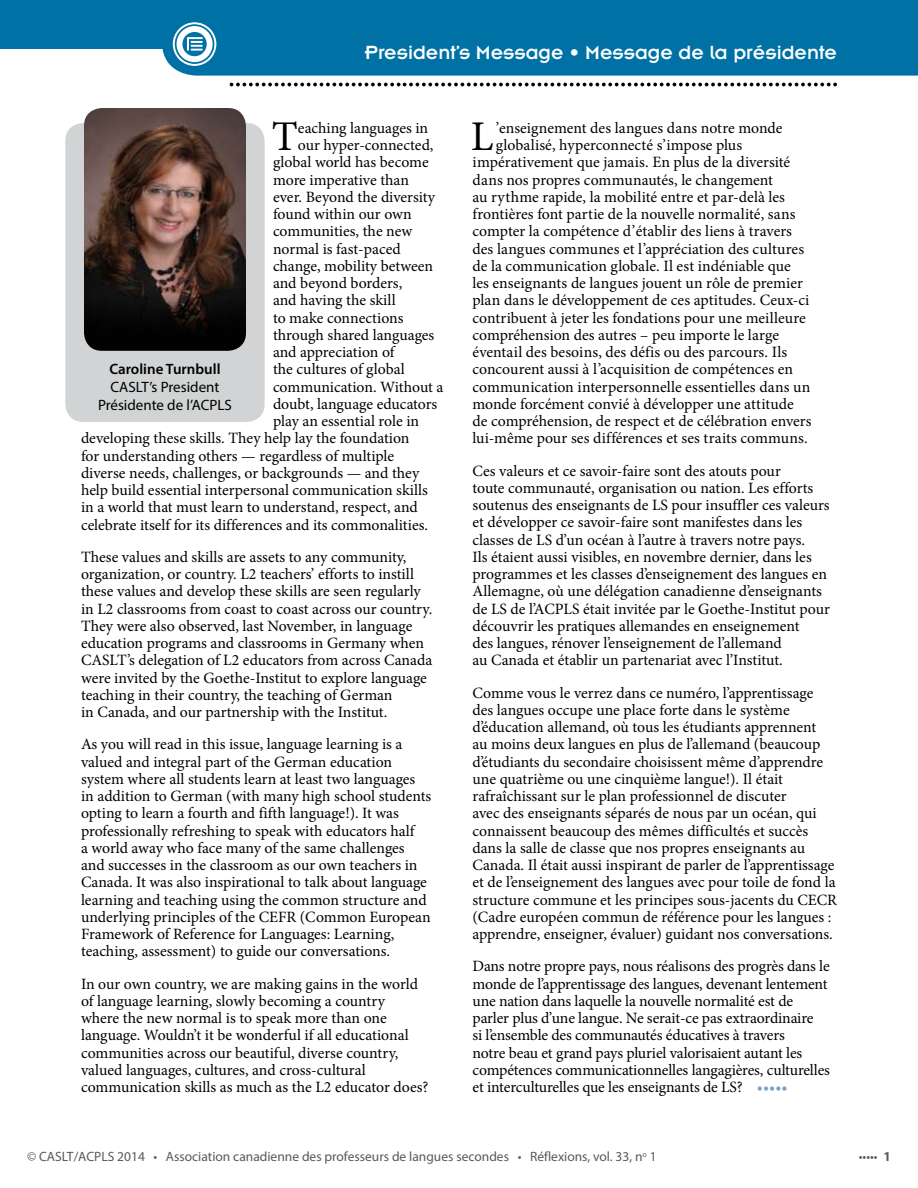
<style>
.page{position:relative;width:918px;height:1188px;background:#fff}
.page>*{position:absolute;margin:0;border:0;box-sizing:border-box;transform-origin:0 0}
.t1{font:42.3px "Minion Pro";color:#000}
.t2{font:21px "Insignia A";color:#fff}
.t3{font:15.75px/17.2px "Minion Pro";color:#000}
.t4{font:15px/18px "Myriad Pro";color:#000;text-align:center}
.t5{font:600 15px "Myriad Pro";color:#000}
.t6{font:13.5px "Myriad Pro";color:#58595b}
.s1{color:#79a0c7}
.s2{font-weight:700}
</style>
<div class="page">
<svg style="left:230px;top:83px;width:607px;height:3px"></svg>
<div style="left:162px;top:0;width:756px;height:76px;background:#0071a5"></div>
<div style="left:0;top:0;width:721px;height:49px;background:#0071a5"></div>
<svg style="left:173px;top:22px;width:43px;height:44px"></svg>
<div style="left:65px;top:123px;width:200px;height:299px;background:#d1d3d4;border-radius:18px"></div>
<img style="left:84px;top:108px;width:162px;height:243px">
<h2 class="t2" style="left:365px;top:42px;width:474px">President’s Message • Message de la présidente</h2>
<h1 class="t1" style="left:272px;top:108px;width:28px">T</h1>
<p class="t3" style="left:298px;top:119px;width:132px">eaching languages in</p>
<p class="t3" style="left:298px;top:137px;width:137px">our hyper-connected,</p>
<p class="t3" style="left:273px;top:154px;width:157px">global world has become</p>
<p class="t3" style="left:273px;top:171px;width:138px">more imperative than</p>
<p class="t3" style="left:273px;top:188px;width:163px">ever. Beyond the diversity</p>
<p class="t3" style="left:273px;top:206px;width:140px">found within our own</p>
<p class="t3" style="left:273px;top:223px;width:141px">communities, the new</p>
<p class="t3" style="left:273px;top:240px;width:129px">normal is fast-paced</p>
<p class="t3" style="left:273px;top:257px;width:162px">change, mobility between</p>
<p class="t3" style="left:273px;top:275px;width:131px">and beyond borders,</p>
<p class="t3" style="left:273px;top:292px;width:124px">and having the skill</p>
<p class="t3" style="left:273px;top:309px;width:132px">to make connections</p>
<p class="t3" style="left:273px;top:326px;width:163px">through shared languages</p>
<p class="t3" style="left:273px;top:344px;width:123px">and appreciation of</p>
<p class="t3" style="left:273px;top:361px;width:133px">the cultures of global</p>
<p class="t3" style="left:273px;top:378px;width:172px">communication. Without a</p>
<p class="t3" style="left:273px;top:395px;width:166px">doubt, language educators</p>
<p class="t3" style="left:273px;top:413px;width:148px">play an essential role in</p>
<p class="t3" style="left:81px;top:430px;width:330px">developing these skills. They help lay the foundation</p>
<p class="t3" style="left:81px;top:447px;width:315px">for understanding others — regardless of multiple</p>
<p class="t3" style="left:81px;top:464px;width:340px">diverse needs, challenges, or backgrounds — and they</p>
<p class="t3" style="left:81px;top:482px;width:348px">help build essential interpersonal communication skills</p>
<p class="t3" style="left:81px;top:499px;width:338px">in a world that must learn to understand, respect, and</p>
<p class="t3" style="left:81px;top:516px;width:349px">celebrate itself for its differences and its commonalities.</p>
<p class="t3" style="left:81px;top:548px;width:353px">These values and skills are assets to any community, organization, or country. L2 teachers’ efforts to instill these values and develop these skills are seen regularly in L2 classrooms from coast to coast across our country.<br>They were also observed, last November, in language education programs and classrooms in Germany when CASLT’s delegation of L2 educators from across Canada were invited by the Goethe-Institut to explore language teaching in their country, the teaching of German<br>in Canada, and our partnership with the Institut.</p>
<p class="t3" style="left:81px;top:736px;width:352px">As you will read in this issue, language learning is a valued and integral part of the German education system where all students learn at least two languages in addition to German (with many high school students opting to learn a fourth and fifth language!). It was professionally refreshing to speak with educators half<br>a world away who face many of the same challenges and successes in the classroom as our own teachers in Canada. It was also inspirational to talk about language learning and teaching using the common structure and underlying principles of the CEFR (Common European Framework of Reference for Languages: Learning, teaching, assessment) to guide our conversations.</p>
<p class="t3" style="left:81px;top:975px;width:349px">In our own country, we are making gains in the world of language learning, slowly becoming a country<br>where the new normal is to speak more than one language. Wouldn’t it be wonderful if all educational communities across our beautiful, diverse country, valued languages, cultures, and cross-cultural communication skills as much as the L2 educator does?</p>
<p class="t5" style="left:109px;top:359px;width:113px">Caroline Turnbull</p>
<p class="t4" style="left:98px;top:378px;width:135px">CASLT’s President<br>Présidente de l’ACPLS</p>
<h1 class="t1" style="left:471px;top:108px;width:24px">L</h1>
<p class="t3" style="left:496px;top:119px;width:288px">’enseignement des langues dans notre monde</p>
<p class="t3" style="left:496px;top:137px;width:248px">globalisé, hyperconnecté s’impose plus</p>
<p class="t3" style="left:472px;top:154px;width:319px">impérativement que jamais. En plus de la diversité</p>
<p class="t3" style="left:472px;top:171px;width:302px">dans nos propres communautés, le changement</p>
<p class="t3" style="left:472px;top:188px;width:314px">au rythme rapide, la mobilité entre et par-delà les</p>
<p class="t3" style="left:472px;top:206px;width:325px">frontières font partie de la nouvelle normalité, sans</p>
<p class="t3" style="left:472px;top:223px;width:321px">compter la compétence d’établir des liens à travers</p>
<p class="t3" style="left:472px;top:240px;width:333px">des langues communes et l’appréciation des cultures</p>
<p class="t3" style="left:472px;top:257px;width:320px">de la communication globale. Il est indéniable que</p>
<p class="t3" style="left:472px;top:275px;width:332px">les enseignants de langues jouent un rôle de premier</p>
<p class="t3" style="left:472px;top:292px;width:339px">plan dans le développement de ces aptitudes. Ceux-ci</p>
<p class="t3" style="left:472px;top:309px;width:335px">contribuent à jeter les fondations pour une meilleure</p>
<p class="t3" style="left:472px;top:326px;width:308px">compréhension des autres – peu importe le large</p>
<p class="t3" style="left:472px;top:344px;width:316px">éventail des besoins, des défis ou des parcours. Ils</p>
<p class="t3" style="left:472px;top:361px;width:322px">concourent aussi à l’acquisition de compétences en</p>
<p class="t3" style="left:472px;top:378px;width:340px">communication interpersonnelle essentielles dans un</p>
<p class="t3" style="left:472px;top:395px;width:323px">monde forcément convié à développer une attitude</p>
<p class="t3" style="left:472px;top:413px;width:341px">de compréhension, de respect et de célébration envers</p>
<p class="t3" style="left:472px;top:430px;width:337px">lui-même pour ses différences et ses traits communs.</p>
<p class="t3" style="left:472px;top:462px;width:359px">Ces valeurs et ce savoir-faire sont des atouts pour<br>toute communauté, organisation ou nation. Les efforts soutenus des enseignants de LS pour insuffler ces valeurs et développer ce savoir-faire sont manifestes dans les classes de LS d’un océan à l’autre à travers notre pays.<br>Ils étaient aussi visibles, en novembre dernier, dans les programmes et les classes d’enseignement des langues en Allemagne, où une délégation canadienne d’enseignants de LS de l’ACPLS était invitée par le Goethe-Institut pour découvrir les pratiques allemandes en enseignement<br>des langues, rénover l’enseignement de l’allemand<br>au Canada et établir un partenariat avec l’Institut.</p>
<p class="t3" style="left:472px;top:684px;width:366px">Comme vous le verrez dans ce numéro, l’apprentissage des langues occupe une place forte dans le système d’éducation allemand, où tous les étudiants apprennent<br>au moins deux langues en plus de l’allemand (beaucoup d’étudiants du secondaire choisissent même d’apprendre une quatrième ou une cinquième langue!). Il était rafraîchissant sur le plan professionnel de discuter<br>avec des enseignants séparés de nous par un océan, qui connaissent beaucoup des mêmes difficultés et succès dans la salle de classe que nos propres enseignants au Canada. Il était aussi inspirant de parler de l’apprentissage et de l’enseignement des langues avec pour toile de fond la structure commune et les principes sous-jacents du CECR (Cadre européen commun de référence pour les langues : apprendre, enseigner, évaluer) guidant nos conversations.</p>
<p class="t3" style="left:472px;top:958px;width:359px">Dans notre propre pays, nous réalisons des progrès dans le monde de l’apprentissage des langues, devenant lentement une nation dans laquelle la nouvelle normalité est de parler plus d’une langue. Ne serait-ce pas extraordinaire<br>si l’ensemble des communautés éducatives à travers<br>notre beau et grand pays pluriel valorisaient autant les compétences communicationnelles langagières, culturelles et interculturelles que les enseignants de LS? <span class="s1">•••••</span></p>
<p class="t6" style="left:27px;top:1148px;width:631px">© CASLT/ACPLS 2014 • Association canadienne des professeurs de langues secondes • Réflexions, vol. 33, n<sup>o</sup> 1</p>
<p class="t6" style="left:859px;top:1148px;width:34px">••••• <span class="s2">1</span></p>
</div>
